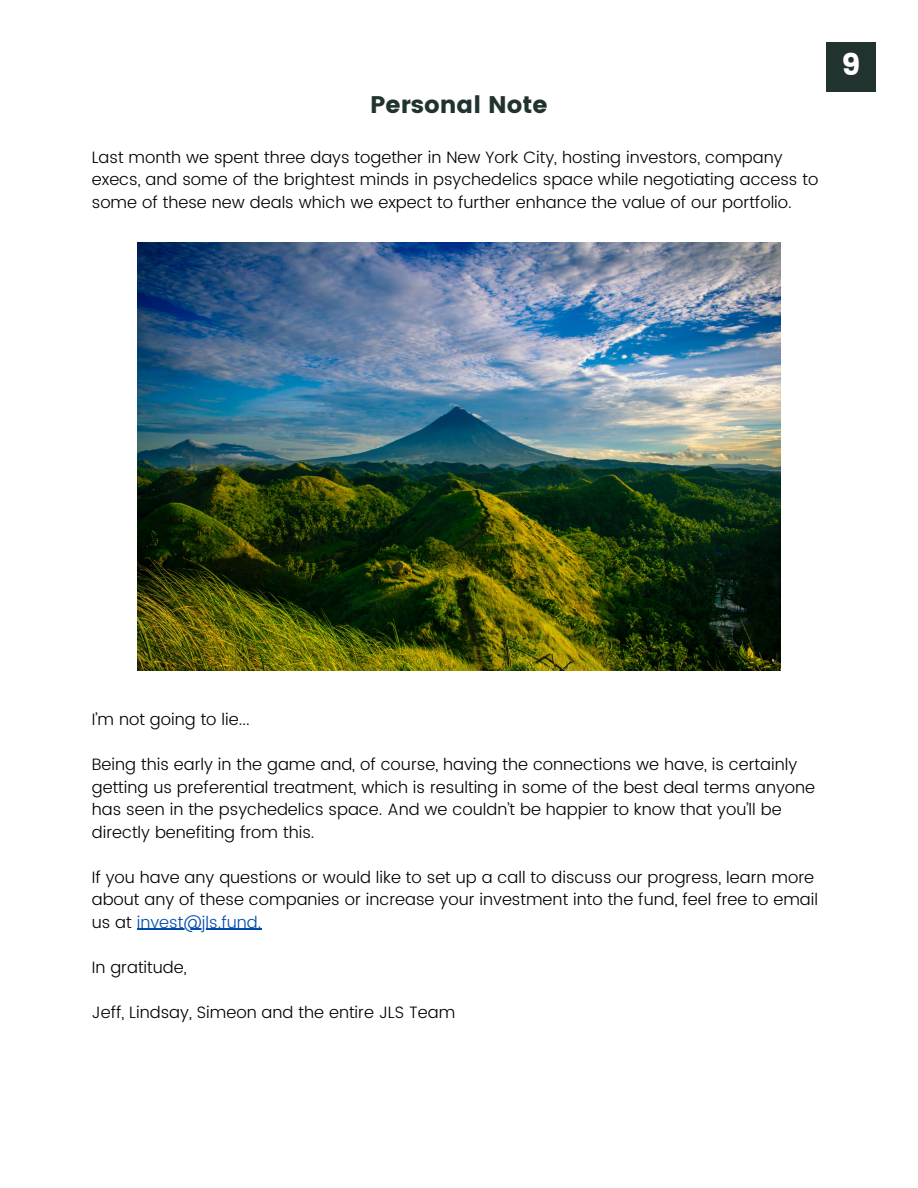
<style>
.page{position:relative;width:918px;height:1188px;background:#fff}
.page>*{position:absolute;margin:0;border:0;box-sizing:border-box;transform-origin:0 0}
.t1{font:30px "Poppins";color:#fff}
.t2{font:24px "Poppins";color:#21332f}
.t3{font:300 16.5px/22.5px "Poppins";color:#000}
.s1{color:#004aad}
</style>
<div class="page">
<hr style="left:137px;top:929px;width:124px;height:1px;background:#004aad">
<div style="left:826px;top:42px;width:50px;height:50px;background:#21332f"></div>
<img style="left:138px;top:242px;width:642px;height:429px">
<p class="t2" style="left:370px;top:91px;width:179px">Personal Note</p>
<p class="t3" style="left:92px;top:146px;width:728px">Last month we spent three days together in New York City, hosting investors, company execs, and some of the brightest minds in psychedelics space while negotiating access to some of these new deals which we expect to further enhance the value of our portfolio.</p>
<p class="t1" style="left:841px;top:48px;width:21px">9</p>
<p class="t3" style="left:92px;top:708px;width:159px">I’m not going to lie...</p>
<p class="t3" style="left:92px;top:753px;width:725px">Being this early in the game and, of course, having the connections we have, is certainly getting us preferential treatment, which is resulting in some of the best deal terms anyone has seen in the psychedelics space. And we couldn’t be happier to know that you’ll be directly benefiting from this.</p>
<p class="t3" style="left:92px;top:866px;width:728px">If you have any questions or would like to set up a call to discuss our progress, learn more about any of these companies or increase your investment into the fund, feel free to email us at <span class="s1">invest@jls.fund.</span></p>
<p class="t3" style="left:92px;top:956px;width:96px">In gratitude,</p>
<p class="t3" style="left:92px;top:1001px;width:365px">Jeff, Lindsay, Simeon and the entire JLS Team</p>
</div>
